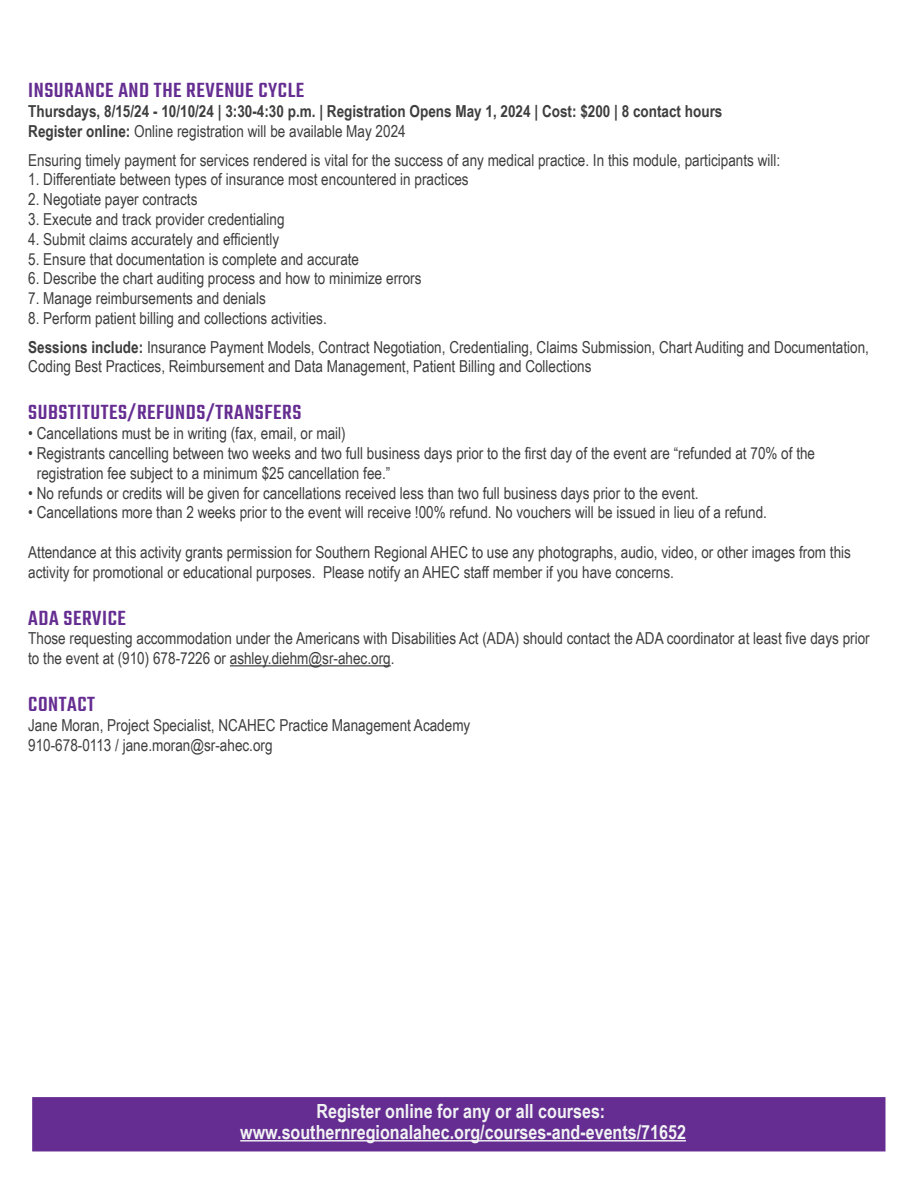
<style>
.page{position:relative;width:918px;height:1188px;background:#fff}
.page>*{position:absolute;margin:0;border:0;box-sizing:border-box;transform-origin:0 0}
.t1{font:500 22.5px "Teko";letter-spacing:.025em;color:#652d91}
.t2{font:700 19.5px/21px "Arial Narrow";color:#f2f3f4;text-align:center}
.t3{font:16.5px/19.8px "Arial Narrow";color:#3e3e3f}
.t4{font:700 16.5px/19.8px "Arial Narrow";color:#3e3e3f}
.s1{font-weight:400}
.s2{font-weight:700}
</style>
<div class="page">
<hr style="left:230px;top:665px;width:161px;height:1px;background:#3e3e3f">
<div style="left:32px;top:1097px;width:853px;height:54px;background:#652d91;border:1px solid #652d91"></div>
<hr style="left:240px;top:1140px;width:446px;height:2px;background:#f2f3f4">
<h1 class="t1" style="left:28px;top:77px;width:278px">INSURANCE AND THE REVENUE CYCLE</h1>
<p class="t4" style="left:28px;top:100px;width:696px">Thursdays, 8/15/24 - 10/10/24 | 3:30-4:30 p.m. | Registration Opens May 1, 2024 | Cost: $200 | 8 contact hours<br>Register online: <span class="s1">Online registration will be available May 2024</span></p>
<p class="t3" style="left:28px;top:149px;width:754px">Ensuring timely payment for services rendered is vital for the success of any medical practice. In this module, participants will:</p>
<p class="t3" style="left:28px;top:169px;width:442px">1. Differentiate between types of insurance most encountered in practices</p>
<p class="t3" style="left:28px;top:189px;width:171px">2. Negotiate payer contracts</p>
<p class="t3" style="left:28px;top:209px;width:258px">3. Execute and track provider credentialing</p>
<p class="t3" style="left:28px;top:228px;width:252px">4. Submit claims accurately and efficiently</p>
<p class="t3" style="left:28px;top:248px;width:332px">5. Ensure that documentation is complete and accurate</p>
<p class="t3" style="left:28px;top:268px;width:395px">6. Describe the chart auditing process and how to minimize errors</p>
<p class="t3" style="left:28px;top:288px;width:239px">7. Manage reimbursements and denials</p>
<p class="t3" style="left:28px;top:303px;width:842px;line-height:28.8px">8. Perform patient billing and collections activities.<br><span class="s2">Sessions include:</span> Insurance Payment Models, Contract Negotiation, Credentialing, Claims Submission, Chart Auditing and Documentation,</p>
<p class="t3" style="left:28px;top:356px;width:565px">Coding Best Practices, Reimbursement and Data Management, Patient Billing and Collections</p>
<h1 class="t1" style="left:28px;top:399px;width:275px">SUBSTITUTES/REFUNDS/TRANSFERS</h1>
<p class="t3" style="left:28px;top:423px;width:319px">• Cancellations must be in writing (fax, email, or mail)</p>
<p class="t3" style="left:37px;top:443px;width:780px;text-indent:-9px">• Registrants cancelling between two weeks and two full business days prior to the first day of the event are “refunded at 70% of the registration fee subject to a minimum $25 cancellation fee.”</p>
<p class="t3" style="left:28px;top:482px;width:672px">• No refunds or credits will be given for cancellations received less than two full business days prior to the event.</p>
<p class="t3" style="left:28px;top:502px;width:740px">• Cancellations more than 2 weeks prior to the event will receive !00% refund. No vouchers will be issued in lieu of a refund.</p>
<p class="t3" style="left:28px;top:542px;width:824px">Attendance at this activity grants permission for Southern Regional AHEC to use any photographs, audio, video, or other images from this activity for promotional or educational purposes. Please notify an AHEC staff member if you have concerns.</p>
<h1 class="t1" style="left:28px;top:605px;width:99px">ADA SERVICE</h1>
<p class="t3" style="left:28px;top:628px;width:843px">Those requesting accommodation under the Americans with Disabilities Act (ADA) should contact the ADA coordinator at least five days prior to the event at (910) 678-7226 or ashley.diehm@sr-ahec.org.</p>
<h1 class="t1" style="left:28px;top:691px;width:68px">CONTACT</h1>
<p class="t3" style="left:28px;top:714px;width:444px">Jane Moran, Project Specialist, NCAHEC Practice Management Academy<br>910-678-0113 / jane.moran@sr-ahec.org</p>
<p class="t2" style="left:240px;top:1099px;width:447px">Register online for any or all courses: www.southernregionalahec.org/courses-and-events/71652</p>
</div>
